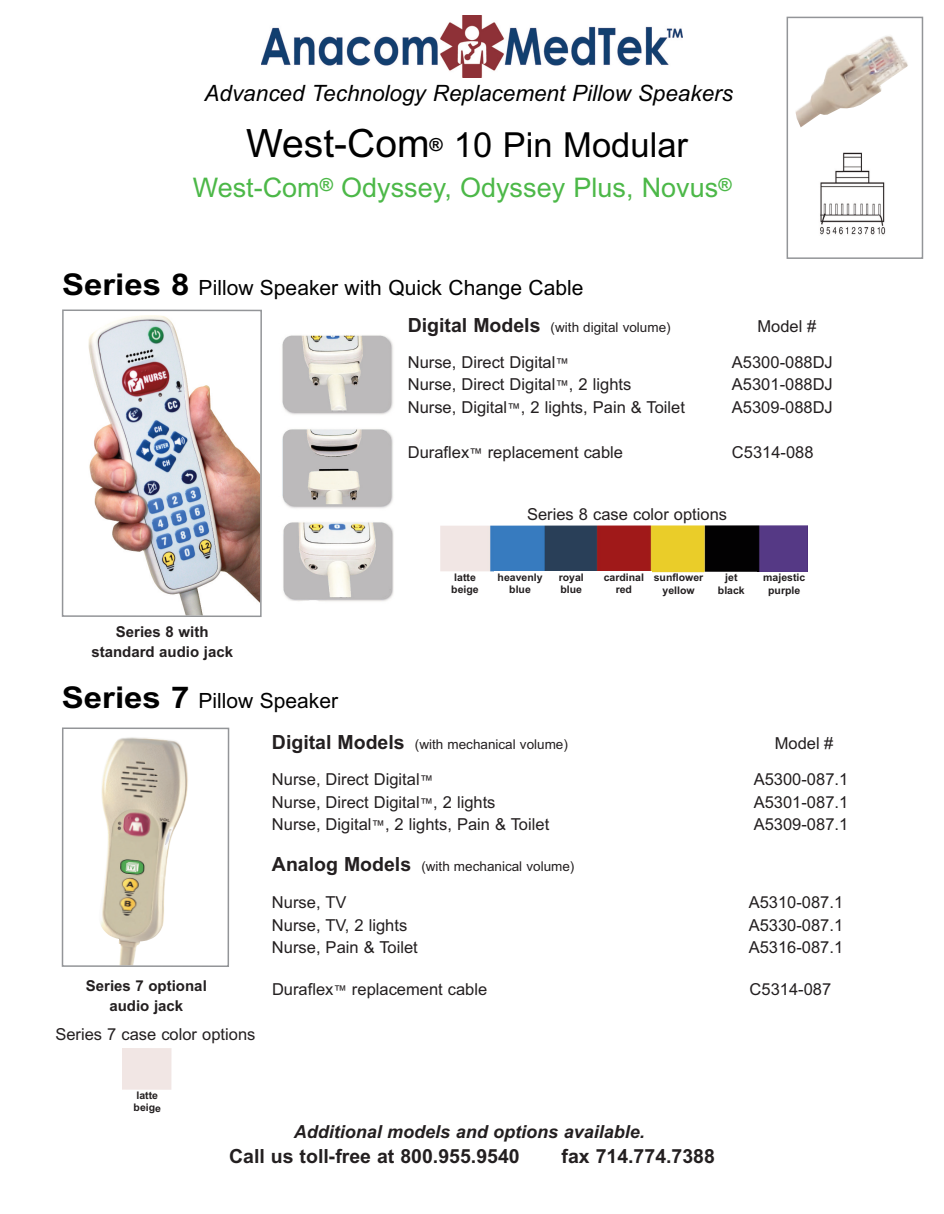
<style>
.page{position:relative;width:944px;height:1214px;background:#fff}
.page>*{position:absolute;margin:0;border:0;box-sizing:border-box;transform-origin:0 0}
.t1{font:34.5px "Arial";color:#000}
.t2{font:27px "Arial";color:#4cb848}
.t3{font:italic 22.5px "Arial";color:#000}
.t4{font:21px "Arial";color:#000}
.t5{font:700 19.5px "Arial";color:#231f20}
.t6{font:italic 700 18px "Arial";color:#231f20}
.t7{font:16.5px "Arial";color:#231f20}
.t8{font:700 15px/19.5px "Arial";color:#231f20;text-align:center}
.t9{font:13.5px "Arial";color:#231f20}
.t10{font:700 10.5px/12.6px "Arial";color:#231f20;text-align:center}
.s1{font-size:39px}
.s2{font-weight:700;font-size:30px}
.s3{font-weight:700;font-size:19.5px}
.s4{font-size:13.5px}
</style>
<div class="page">
<img style="left:795px;top:36px;width:113px;height:91px">
<img style="left:88px;top:315px;width:171px;height:299px">
<div style="left:62px;top:309px;width:200px;height:308px;border:2px solid #939598"></div>
<img style="left:820px;top:152px;width:66px;height:83px">
<img style="left:100px;top:737px;width:88px;height:227px">
<div style="left:62px;top:727px;width:167px;height:240px;border:2px solid #939598"></div>
<img style="left:261px;top:16px;width:422px;height:62px">
<img style="left:282px;top:335px;width:112px;height:267px">
<div style="left:786px;top:17px;width:137px;height:242px;border:2px solid #939598"></div>
<img style="left:440px;top:525px;width:367px;height:47px">
<div style="left:436px;top:571px;width:58px;height:29px;background:#fff"></div>
<div style="left:596px;top:571px;width:55px;height:28px;background:#fff"></div>
<div style="left:545px;top:571px;width:51px;height:28px;background:#fff"></div>
<div style="left:493px;top:571px;width:53px;height:28px;background:#fff"></div>
<h3 class="t3" style="left:204px;top:80px;width:530px">Advanced Technology Replacement Pillow Speakers</h3>
<h1 class="t1" style="left:246px;top:125px;width:443px"><span class="s1">West-Com</span><sup>®</sup> 10 Pin Modular</h1>
<h2 class="t2" style="left:193px;top:172px;width:540px">West-Com<sup>®</sup> Odyssey, Odyssey Plus, Novus<sup>®</sup></h2>
<p class="t4" style="left:62px;top:275px;width:523px"><span class="s2">Series 8</span> Pillow Speaker with Quick Change Cable</p>
<p class="t9" style="left:408px;top:319px;width:264px"><span class="s3">Digital Models</span> (with digital volume)</p>
<p class="t7" style="left:757px;top:316px;width:60px">Model #</p>
<p class="t7" style="left:408px;top:352px;width:163px">Nurse, Direct Digital<span class="s4">™</span></p>
<p class="t7" style="left:732px;top:352px;width:102px">A5300-088DJ</p>
<p class="t7" style="left:408px;top:375px;width:225px">Nurse, Direct Digital<span class="s4">™</span>, 2 lights</p>
<p class="t7" style="left:732px;top:375px;width:102px">A5301-088DJ</p>
<p class="t7" style="left:408px;top:397px;width:279px">Nurse, Digital<span class="s4">™</span>, 2 lights, Pain &amp; Toilet</p>
<p class="t7" style="left:732px;top:397px;width:102px">A5309-088DJ</p>
<p class="t7" style="left:408px;top:442px;width:217px">Duraflex<span class="s4">™</span> replacement cable</p>
<p class="t7" style="left:732px;top:442px;width:83px">C5314-088</p>
<p class="t7" style="left:527px;top:504px;width:201px">Series 8 case color options</p>
<p class="t8" style="left:91px;top:622px;width:143px">Series 8 with standard audio jack</p>
<p class="t10" style="left:451px;top:570px;width:29px;text-align:left">latte beige</p>
<p class="t10" style="left:763px;top:571px;width:44px">majestic purple</p>
<p class="t10" style="left:497px;top:571px;width:46px">heavenly blue</p>
<p class="t10" style="left:558px;top:571px;width:27px;text-align:left">royal blue</p>
<p class="t10" style="left:603px;top:571px;width:42px">cardinal red</p>
<p class="t10" style="left:718px;top:571px;width:28px">jet black</p>
<p class="t10" style="left:653px;top:571px;width:51px">sunflower yellow</p>
<p class="t4" style="left:62px;top:688px;width:278px"><span class="s2">Series 7</span> Pillow Speaker</p>
<p class="t9" style="left:272px;top:736px;width:297px"><span class="s3">Digital Models</span> (with mechanical volume)</p>
<p class="t7" style="left:774px;top:734px;width:60px">Model #</p>
<p class="t7" style="left:272px;top:770px;width:163px">Nurse, Direct Digital<span class="s4">™</span></p>
<p class="t7" style="left:753px;top:770px;width:96px">A5300-087.1</p>
<p class="t7" style="left:272px;top:792px;width:225px">Nurse, Direct Digital<span class="s4">™</span>, 2 lights</p>
<p class="t7" style="left:753px;top:792px;width:96px">A5301-087.1</p>
<p class="t7" style="left:272px;top:815px;width:279px">Nurse, Digital<span class="s4">™</span>, 2 lights, Pain &amp; Toilet</p>
<p class="t7" style="left:753px;top:815px;width:96px">A5309-087.1</p>
<p class="t9" style="left:272px;top:858px;width:304px"><span class="s3">Analog Models</span> (with mechanical volume)</p>
<p class="t7" style="left:272px;top:893px;width:76px">Nurse, TV</p>
<p class="t7" style="left:748px;top:893px;width:96px">A5310-087.1</p>
<p class="t7" style="left:272px;top:915px;width:137px">Nurse, TV, 2 lights</p>
<p class="t7" style="left:748px;top:915px;width:96px">A5330-087.1</p>
<p class="t7" style="left:272px;top:938px;width:147px">Nurse, Pain &amp; Toilet</p>
<p class="t7" style="left:748px;top:938px;width:96px">A5316-087.1</p>
<p class="t7" style="left:272px;top:980px;width:217px">Duraflex<span class="s4">™</span> replacement cable</p>
<p class="t7" style="left:749px;top:980px;width:83px">C5314-087</p>
<p class="t8" style="left:86px;top:976px;width:122px">Series 7 optional audio jack</p>
<p class="t7" style="left:55px;top:1024px;width:201px">Series 7 case color options</p>
<p class="t10" style="left:134px;top:1089px;width:29px;text-align:left">latte beige</p>
<p class="t6" style="left:294px;top:1121px;width:353px">Additional models and options available.</p>
<p class="t5" style="left:229px;top:1144px;width:292px">Call us toll-free at 800.955.9540</p>
<p class="t5" style="left:561px;top:1144px;width:155px">fax 714.774.7388</p>
</div>
